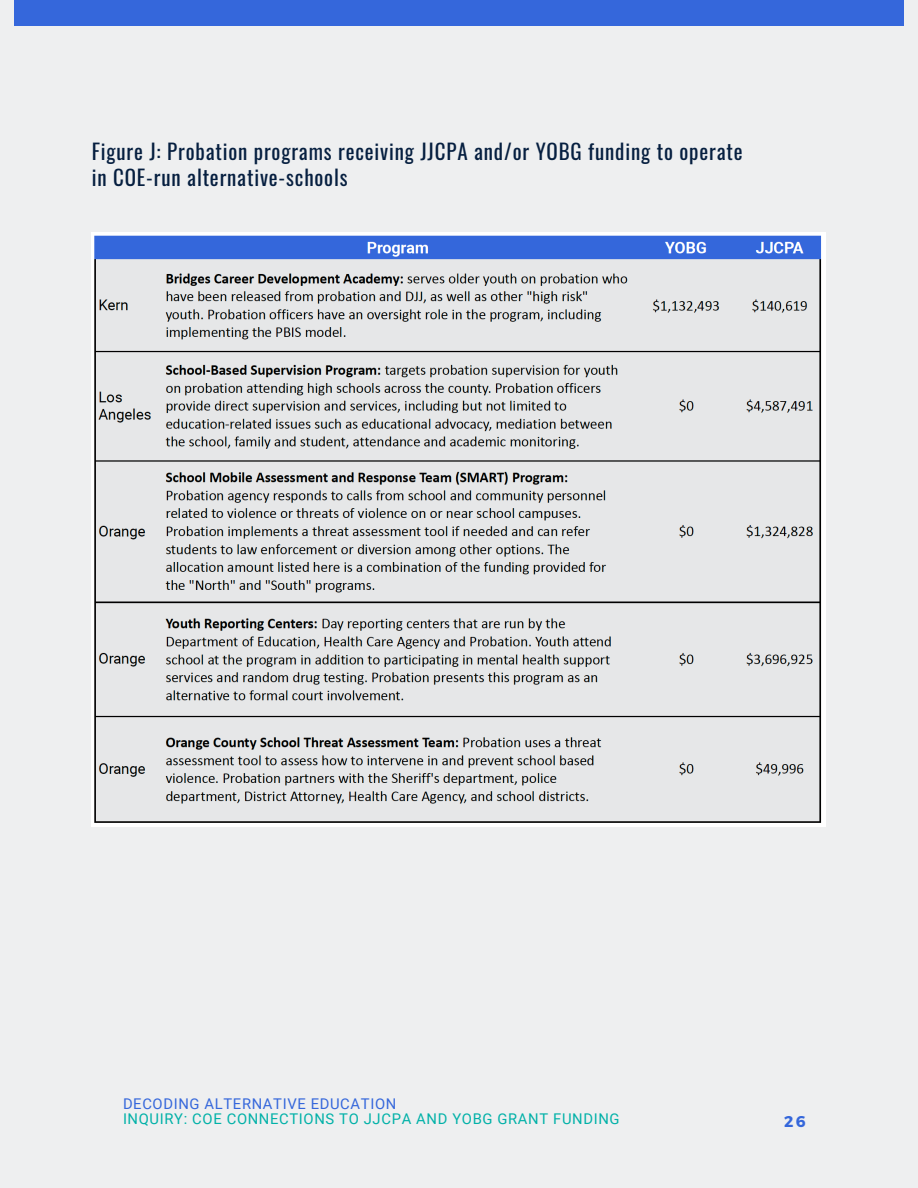
<style>
.page{position:relative;width:918px;height:1188px;background:#eeeff0}
.page>*{position:absolute;margin:0;border:0;box-sizing:border-box;transform-origin:0 0}
.t1{font:21px/25.8px "Oswald";letter-spacing:.04em;color:#061f40}
.t2{font:700 15.6px "Montserrat";color:#3567db}
.t3{font:14.85px "Roboto";letter-spacing:.045em;color:#01b1a8}
.t4{font:14.85px "Roboto";letter-spacing:.045em;color:#3567db}
</style>
<div class="page">
<div style="left:15px;top:0;width:888px;height:26px;background:#3567db"></div>
<img style="left:92px;top:233px;width:733px;height:593px">
<p class="t1" style="left:92px;top:138px;width:652px">Figure J: Probation programs receiving JJCPA and/or YOBG funding to operate in COE-run alternative-schools</p>
<p class="t4" style="left:123px;top:1095px;width:275px">DECODING ALTERNATIVE EDUCATION</p>
<p class="t3" style="left:123px;top:1111px;width:498px">INQUIRY: COE CONNECTIONS TO JJCPA AND YOBG GRANT FUNDING</p>
<p class="t2" style="left:784px;top:1111px;width:23px">26</p>
</div>
